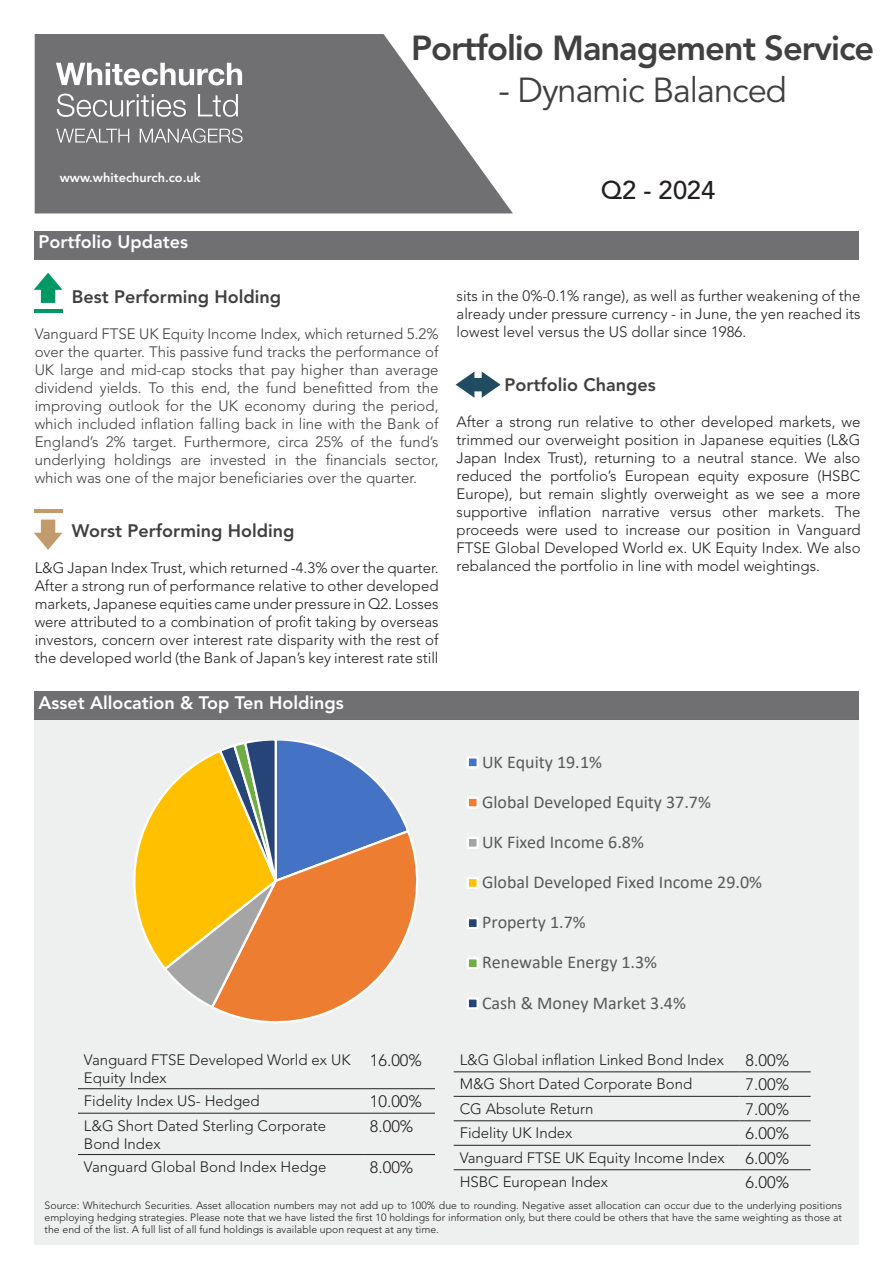
<style>
.page{position:relative;width:893px;height:1263px;background:#fff}
.page>*{position:absolute;margin:0;border:0;box-sizing:border-box;transform-origin:0 0}
.t1{font:800 34.5px "Avenir LT Std";letter-spacing:-.03em;color:#404040}
.t2{font:34.5px "Avenir LT Std";letter-spacing:-.03em;color:#404040}
.t3{font:500 25.5px "Avenir LT Std";color:#231f20}
.t4{font:18px "Calibri";color:#595959}
.t5{font:800 18px "Avenir LT Std";color:#404040}
.t6{font:800 18px "Avenir LT Std";color:#fff}
.t7{font:300 16.5px "Avenir LT Std";color:#231f20}
.t8{font:300 15px/18px "Avenir LT Std";color:#231f20;text-align:justify}
.t9{font:300 15px/18px "Avenir LT Std";color:#404040;text-align:justify}
.t10{font:800 12.75px "Avenir LT Std";color:#fff}
.t11{font:300 10.5px/12px "Avenir LT Std";color:#231f20;text-align:justify}
</style>
<div class="page">
<div style="left:34px;top:720px;width:825px;height:525px;background:#eef0f0"></div>
<div style="left:34px;top:231px;width:825px;height:28px;background:#706f71"></div>
<svg style="left:35px;top:34px;width:478px;height:179px;fill:#706f71"></svg>
<svg style="left:56px;top:128px;width:187px;height:15px;background:#929192"></svg>
<svg style="left:57px;top:94px;width:181px;height:23px;background:#909091"></svg>
<svg style="left:56px;top:63px;width:186px;height:22px"></svg>
<div style="left:34px;top:691px;width:825px;height:29px;background:#706f71"></div>
<hr style="left:78px;top:1088px;width:286px;height:1px;background:#231f20">
<hr style="left:364px;top:1088px;width:71px;height:1px;background:#231f20">
<hr style="left:78px;top:1113px;width:286px;height:1px;background:#231f20">
<hr style="left:364px;top:1113px;width:71px;height:1px;background:#231f20">
<hr style="left:78px;top:1154px;width:286px;height:1px;background:#231f20">
<hr style="left:364px;top:1154px;width:71px;height:1px;background:#231f20">
<hr style="left:454px;top:1071px;width:286px;height:1px;background:#231f20">
<hr style="left:740px;top:1071px;width:71px;height:1px;background:#231f20">
<hr style="left:454px;top:1096px;width:286px;height:1px;background:#231f20">
<hr style="left:740px;top:1096px;width:71px;height:1px;background:#231f20">
<hr style="left:454px;top:1120px;width:286px;height:1px;background:#231f20">
<hr style="left:740px;top:1120px;width:71px;height:1px;background:#231f20">
<hr style="left:454px;top:1145px;width:286px;height:1px;background:#231f20">
<hr style="left:740px;top:1145px;width:71px;height:1px;background:#231f20">
<hr style="left:454px;top:1169px;width:286px;height:1px;background:#231f20">
<hr style="left:740px;top:1169px;width:71px;height:1px;background:#231f20">
<svg style="left:34px;top:273px;width:28px;height:30px"></svg>
<hr style="left:34px;top:309px;width:28px;height:4px;background:#096">
<svg style="left:34px;top:520px;width:28px;height:30px"></svg>
<hr style="left:34px;top:510px;width:28px;height:3px;background:#c39a6b">
<svg style="left:456px;top:372px;width:45px;height:26px"></svg>
<svg style="left:133px;top:740px;width:285px;height:283px"></svg>
<div style="left:467px;top:756px;width:12px;height:12px;background:#4472c4;border:2px solid #fff"></div>
<div style="left:467px;top:796px;width:12px;height:12px;background:#ed7d31;border:2px solid #fff"></div>
<div style="left:467px;top:837px;width:12px;height:12px;background:#a5a5a5;border:2px solid #fff"></div>
<div style="left:467px;top:877px;width:12px;height:12px;background:#ffc000;border:2px solid #fff"></div>
<div style="left:467px;top:917px;width:12px;height:12px;background:#264478;border:2px solid #fff"></div>
<div style="left:467px;top:957px;width:12px;height:12px;background:#70ad47;border:2px solid #fff"></div>
<div style="left:467px;top:997px;width:12px;height:12px;background:#264478;border:2px solid #fff"></div>
<p class="t10" style="left:60px;top:170px;width:142px">www.whitechurch.co.uk</p>
<p class="t6" style="left:39px;top:232px;width:151px">Portfolio Updates</p>
<p class="t1" style="left:411px;top:28px;width:465px">Portfolio Management Service</p>
<p class="t2" style="left:498px;top:70px;width:290px">- Dynamic Balanced</p>
<h2 class="t3" style="left:601px;top:175px;width:116px">Q2 - 2024</h2>
<p class="t5" style="left:72px;top:286px;width:211px">Best Performing Holding</p>
<p class="t9" style="left:35px;top:325px;width:405px">Vanguard FTSE UK Equity Income Index, which returned 5.2% over the quarter. This passive fund tracks the performance of UK large and mid-cap stocks that pay higher than average dividend yields. To this end, the fund benefitted from the improving outlook for the UK economy during the period, which included inflation falling back in line with the Bank of England’s 2% target. Furthermore, circa 25% of the fund’s underlying holdings are invested in the financials sector, which was one of the major beneficiaries over the quarter.</p>
<p class="t5" style="left:72px;top:520px;width:224px">Worst Performing Holding</p>
<p class="t8" style="left:35px;top:559px;width:405px">L&amp;G Japan Index Trust, which returned -4.3% over the quarter.<br>After a strong run of performance relative to other developed markets, Japanese equities came under pressure in Q2. Losses were attributed to a combination of profit taking by overseas investors, concern over interest rate disparity with the rest of the developed world (the Bank of Japan’s key interest rate still</p>
<p class="t6" style="left:38px;top:692px;width:307px">Asset Allocation &amp; Top Ten Holdings</p>
<p class="t8" style="left:84px;top:1050px;width:268px">Vanguard FTSE Developed World ex UK<br>Equity Index</p>
<p class="t7" style="left:370px;top:1050px;width:54px">16.00%</p>
<p class="t8" style="left:84px;top:1092px;width:177px">Fidelity Index US- Hedged</p>
<p class="t7" style="left:370px;top:1092px;width:54px">10.00%</p>
<p class="t8" style="left:84px;top:1116px;width:244px">L&amp;G Short Dated Sterling Corporate<br>Bond Index</p>
<p class="t7" style="left:370px;top:1116px;width:45px">8.00%</p>
<p class="t8" style="left:84px;top:1158px;width:244px">Vanguard Global Bond Index Hedge</p>
<p class="t7" style="left:370px;top:1157px;width:45px">8.00%</p>
<p class="t8" style="left:457px;top:287px;width:405px">sits in the 0%-0.1% range), as well as further weakening of the already under pressure currency - in June, the yen reached its lowest level versus the US dollar since 1986.</p>
<p class="t5" style="left:505px;top:374px;width:153px">Portfolio Changes</p>
<p class="t8" style="left:457px;top:413px;width:405px">After a strong run relative to other developed markets, we trimmed our overweight position in Japanese equities (L&amp;G Japan Index Trust), returning to a neutral stance. We also reduced the portfolio’s European equity exposure (HSBC Europe), but remain slightly overweight as we see a more supportive inflation narrative versus other markets. The proceeds were used to increase our position in Vanguard FTSE Global Developed World ex. UK Equity Index. We also rebalanced the portfolio in line with model weightings.</p>
<p class="t4" style="left:482px;top:749px;width:121px">UK Equity 19.1%</p>
<p class="t4" style="left:482px;top:789px;width:230px">Global Developed Equity 37.7%</p>
<p class="t4" style="left:482px;top:829px;width:163px">UK Fixed Income 6.8%</p>
<p class="t4" style="left:482px;top:869px;width:281px">Global Developed Fixed Income 29.0%</p>
<p class="t4" style="left:482px;top:910px;width:105px">Property 1.7%</p>
<p class="t4" style="left:482px;top:950px;width:177px">Renewable Energy 1.3%</p>
<p class="t4" style="left:482px;top:990px;width:205px">Cash &amp; Money Market 3.4%</p>
<p class="t8" style="left:460px;top:1050px;width:266px">L&amp;G Global inflation Linked Bond Index</p>
<p class="t7" style="left:746px;top:1050px;width:45px">8.00%</p>
<p class="t8" style="left:460px;top:1075px;width:234px">M&amp;G Short Dated Corporate Bond</p>
<p class="t7" style="left:746px;top:1075px;width:45px">7.00%</p>
<p class="t8" style="left:460px;top:1099px;width:135px">CG Absolute Return</p>
<p class="t7" style="left:746px;top:1099px;width:45px">7.00%</p>
<p class="t8" style="left:460px;top:1124px;width:114px">Fidelity UK Index</p>
<p class="t7" style="left:746px;top:1124px;width:45px">6.00%</p>
<p class="t8" style="left:460px;top:1148px;width:266px">Vanguard FTSE UK Equity Income Index</p>
<p class="t7" style="left:746px;top:1148px;width:45px">6.00%</p>
<p class="t8" style="left:460px;top:1173px;width:150px">HSBC European Index</p>
<p class="t7" style="left:746px;top:1173px;width:45px">6.00%</p>
<p class="t11" style="left:45px;top:1199px;width:799px">Source: Whitechurch Securities. Asset allocation numbers may not add up to 100% due to rounding. Negative asset allocation can occur due to the underlying positions employing hedging strategies. Please note that we have listed the first 10 holdings for information only, but there could be others that have the same weighting as those at the end of the list. A full list of all fund holdings is available upon request at any time.</p>
</div>
